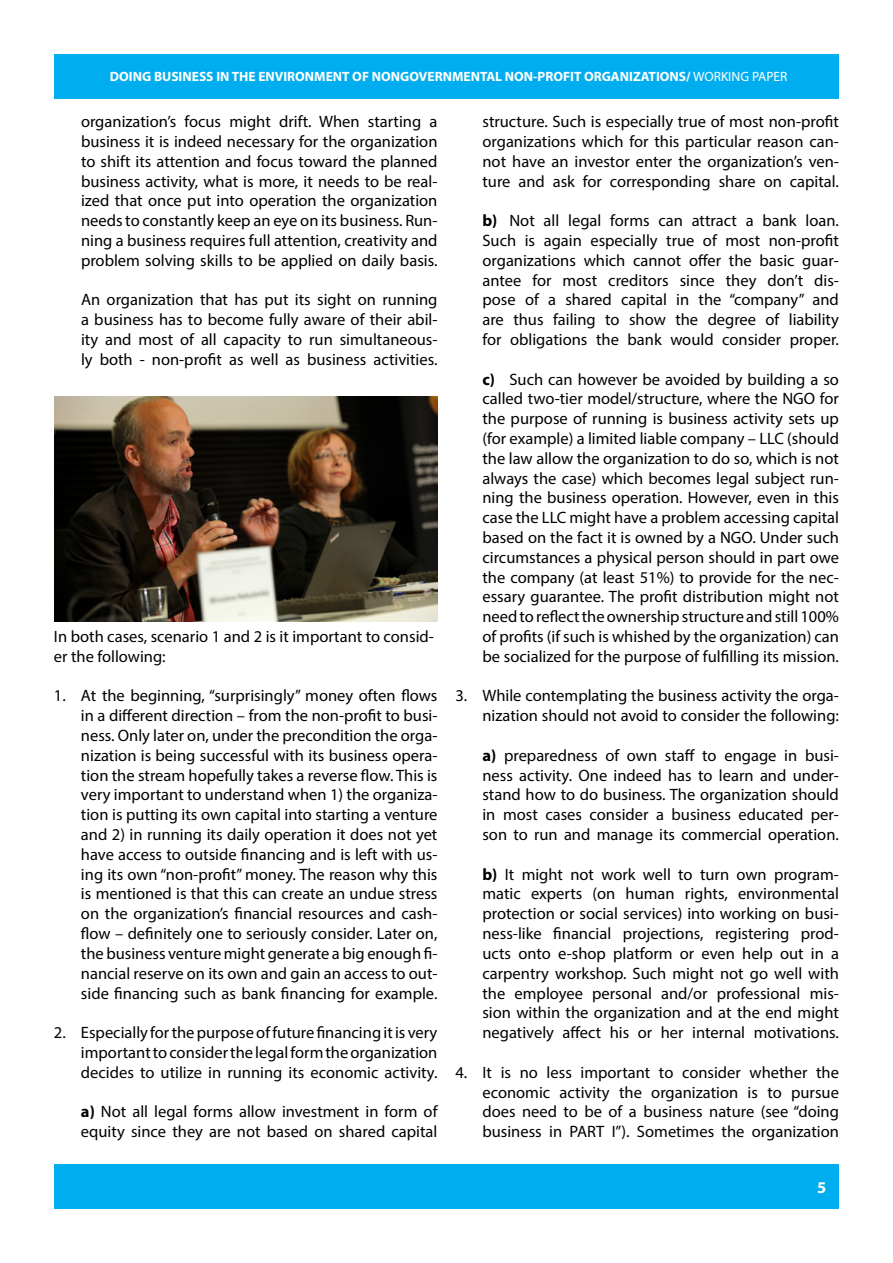
<style>
.page{position:relative;width:893px;height:1263px;background:#fff}
.page>*{position:absolute;margin:0;border:0;box-sizing:border-box;transform-origin:0 0}
.t1{font:16.5px/19.8px "Myriad Pro";color:#000;text-align:justify}
.t2{font:700 16.5px "Myriad Pro";color:#fff}
.t3{font:700 13.5px "Myriad Pro";color:#fff}
.s1{font-weight:400}
.s2{font-weight:700}
</style>
<div class="page">
<div style="left:54px;top:54px;width:785px;height:45px;background:#00aeef"></div>
<div style="left:54px;top:1164px;width:785px;height:45px;background:#00aeef"></div>
<img style="left:54px;top:397px;width:383px;height:225px">
<p class="t3" style="left:110px;top:68px;width:679px">DOING BUSINESS IN THE ENVIRONMENT OF NONGOVERNMENTAL NON-PROFIT ORGANIZATIONS/ <span class="s1">WORKING PAPER</span></p>
<p class="t1" style="left:81px;top:111px;width:358px">organization’s focus might drift. When starting a business it is indeed necessary for the organization to shift its attention and focus toward the planned business activity, what is more, it needs to be real&shy;ized that once put into operation the organization needs to constantly keep an eye on its business. Run&shy;ning a business requires full attention, creativity and problem solving skills to be applied on daily basis.</p>
<p class="t1" style="left:81px;top:290px;width:358px">An organization that has put its sight on running a business has to become fully aware of their abil&shy;ity and most of all capacity to run simultaneous&shy;ly both - non-profit as well as business activities.</p>
<p class="t1" style="left:54px;top:626px;width:381px">In both cases, scenario 1 and 2 is it important to consid&shy;er the following:</p>
<p class="t1" style="left:81px;top:686px;width:358px;text-indent:-27px">1. At the beginning, “surprisingly” money often flows in a different direction – from the non-profit to busi&shy;ness. Only later on, under the precondition the orga&shy;nization is being successful with its business opera&shy;tion the stream hopefully takes a reverse flow. This is very important to understand when 1) the organiza&shy;tion is putting its own capital into starting a venture and 2) in running its daily operation it does not yet have access to outside financing and is left with us&shy;ing its own “non-profit” money. The reason why this is mentioned is that this can create an undue stress on the organization’s financial resources and cash&shy;flow – definitely one to seriously consider. Later on, the business venture might generate a big enough fi&shy;nancial reserve on its own and gain an access to out&shy;side financing such as bank financing for example.</p>
<p class="t1" style="left:81px;top:1022px;width:358px;text-indent:-27px">2. Especially for the purpose of future financing it is very important to consider the legal form the organization decides to utilize in running its economic activity.</p>
<p class="t1" style="left:81px;top:1101px;width:358px"><span class="s2">a)</span> Not all legal forms allow investment in form of equity since they are not based on shared capital</p>
<p class="t1" style="left:482px;top:111px;width:358px">structure. Such is especially true of most non-profit organizations which for this particular reason can&shy;not have an investor enter the organization’s ven&shy;ture and ask for corresponding share on capital.</p>
<p class="t1" style="left:482px;top:210px;width:358px"><span class="s2">b)</span> Not all legal forms can attract a bank loan.<br>Such is again especially true of most non-profit organizations which cannot offer the basic guar&shy;antee for most creditors since they don’t dis&shy;pose of a shared capital in the “company” and are thus failing to show the degree of liability for obligations the bank would consider proper.</p>
<p class="t1" style="left:482px;top:369px;width:358px"><span class="s2">c)</span> Such can however be avoided by building a so called two-tier model/structure, where the NGO for the purpose of running is business activity sets up (for example) a limited liable company – LLC (should the law allow the organization to do so, which is not always the case) which becomes legal subject run&shy;ning the business operation. However, even in this case the LLC might have a problem accessing capital based on the fact it is owned by a NGO. Under such circumstances a physical person should in part owe the company (at least 51%) to provide for the nec&shy;essary guarantee. The profit distribution might not need to reflect the ownership structure and still 100% of profits (if such is whished by the organization) can be socialized for the purpose of fulfilling its mission.</p>
<p class="t1" style="left:455px;top:686px;width:385px;text-align:right">3. While contemplating the business activity the orga&shy;nization should not avoid to consider the following:</p>
<p class="t1" style="left:482px;top:745px;width:358px"><span class="s2">a)</span> preparedness of own staff to engage in busi&shy;ness activity. One indeed has to learn and under&shy;stand how to do business. The organization should in most cases consider a business educated per&shy;son to run and manage its commercial operation.</p>
<p class="t1" style="left:482px;top:864px;width:358px"><span class="s2">b)</span> It might not work well to turn own program&shy;matic experts (on human rights, environmental protection or social services) into working on busi&shy;ness-like financial projections, registering prod&shy;ucts onto e-shop platform or even help out in a carpentry workshop. Such might not go well with the employee personal and/or professional mis&shy;sion within the organization and at the end might negatively affect his or her internal motivations.</p>
<p class="t1" style="left:482px;top:1062px;width:358px;text-indent:-27px">4. It is no less important to consider whether the economic activity the organization is to pursue does need to be of a business nature (see “doing business in PART I”). Sometimes the organization</p>
<p class="t2" style="left:817px;top:1176px;width:11px">5</p>
</div>
